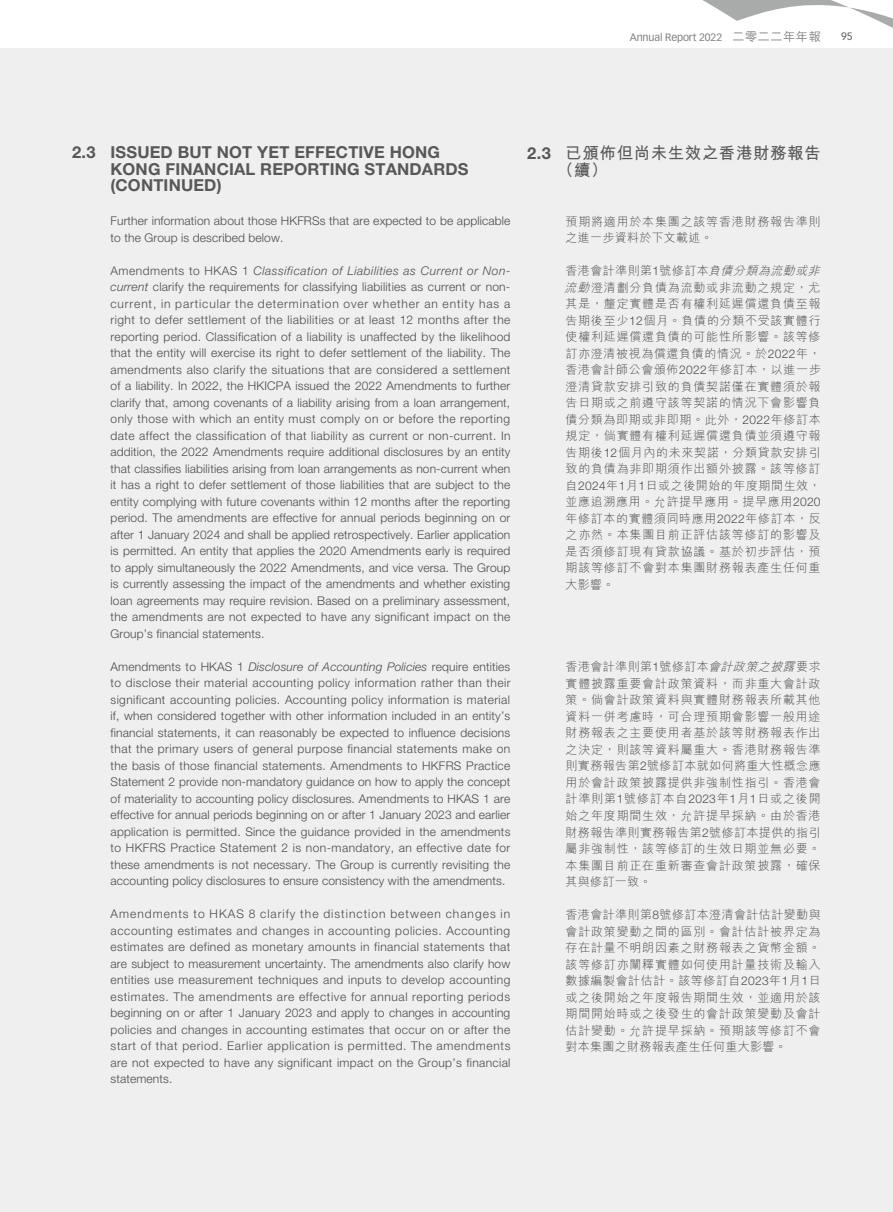
<style>
.page{position:relative;width:893px;height:1212px;background:#fff}
.page>*{position:absolute;margin:0;border:0;box-sizing:border-box;transform-origin:0 0}
.t1{font:700 16.5px/16.5px "Helvetica Neue LT Std";letter-spacing:.01em;color:#595857}
.t2{font:700 16.5px/16.5px "M Hei HK";letter-spacing:.035em;color:#595857}
.t3{font:300 12px/16.5px "Helvetica Neue LT Std";letter-spacing:.01em;color:#4d4a4a;text-align:justify}
.t4{font:300 12px/16.5px "M Hei HK";letter-spacing:.065em;color:#4d4a4a}
.t5{font:10.5px "Vectora LT Std";letter-spacing:-.01em;color:#7e7e7e}
.t6{font:10.5px "Vectora LT Std";color:#595857}
.s1{font-family:"Hiragino Sans GB W3";font-size:12px}
.s2{font-style:italic}
.s3{font-family:"Helvetica Neue LT Std"}
</style>
<div class="page">
<div style="left:0;top:49px;width:893px;height:1163px;background:#efeff0"></div>
<svg style="left:689px;top:0;width:204px;height:49px"></svg>
<p class="t5" style="left:630px;top:31px;width:192px">Annual Report 2022 <span class="s1">二零二二年年報</span></p>
<p class="t6" style="left:841px;top:30px;width:13px">95</p>
<h1 class="t1" style="left:111px;top:144px;width:360px;text-indent:-38px">2.3 ISSUED BUT NOT YET EFFECTIVE HONG<br>KONG FINANCIAL REPORTING STANDARDS (CONTINUED)</h1>
<p class="t3" style="left:111px;top:212px;width:401px">Further information about those HKFRSs that are expected to be applicable to the Group is described below.</p>
<p class="t3" style="left:111px;top:262px;width:401px">Amendments to HKAS 1 <span class="s2">Classification of Liabilities as Current or Non&shy;current</span> clarify the requirements for classifying liabilities as current or non&shy;current, in particular the determination over whether an entity has a right to defer settlement of the liabilities or at least 12 months after the reporting period. Classification of a liability is unaffected by the likelihood that the entity will exercise its right to defer settlement of the liability. The amendments also clarify the situations that are considered a settlement of a liability. In 2022, the HKICPA issued the 2022 Amendments to further clarify that, among covenants of a liability arising from a loan arrangement, only those with which an entity must comply on or before the reporting date affect the classification of that liability as current or non-current. In addition, the 2022 Amendments require additional disclosures by an entity that classifies liabilities arising from loan arrangements as non-current when it has a right to defer settlement of those liabilities that are subject to the entity complying with future covenants within 12 months after the reporting period. The amendments are effective for annual periods beginning on or after 1 January 2024 and shall be applied retrospectively. Earlier application is permitted. An entity that applies the 2020 Amendments early is required to apply simultaneously the 2022 Amendments, and vice versa. The Group is currently assessing the impact of the amendments and whether existing loan agreements may require revision. Based on a preliminary assessment, the amendments are not expected to have any significant impact on the Group’s financial statements.</p>
<p class="t3" style="left:111px;top:658px;width:401px">Amendments to HKAS 1 <span class="s2">Disclosure of Accounting Policies</span> require entities to disclose their material accounting policy information rather than their significant accounting policies. Accounting policy information is material if, when considered together with other information included in an entity’s financial statements, it can reasonably be expected to influence decisions that the primary users of general purpose financial statements make on the basis of those financial statements. Amendments to HKFRS Practice Statement 2 provide non-mandatory guidance on how to apply the concept of materiality to accounting policy disclosures. Amendments to HKAS 1 are effective for annual periods beginning on or after 1 January 2023 and earlier application is permitted. Since the guidance provided in the amendments to HKFRS Practice Statement 2 is non-mandatory, an effective date for these amendments is not necessary. The Group is currently revisiting the accounting policy disclosures to ensure consistency with the amendments.</p>
<p class="t3" style="left:111px;top:905px;width:401px">Amendments to HKAS 8 clarify the distinction between changes in accounting estimates and changes in accounting policies. Accounting estimates are defined as monetary amounts in financial statements that are subject to measurement uncertainty. The amendments also clarify how entities use measurement techniques and inputs to develop accounting estimates. The amendments are effective for annual reporting periods beginning on or after 1 January 2023 and apply to changes in accounting policies and changes in accounting estimates that occur on or after the start of that period. Earlier application is permitted. The amendments are not expected to have any significant impact on the Group’s financial statements.</p>
<h1 class="t2" style="left:557px;top:144px;width:265px;text-indent:-30px"><span class="s3">2.3</span> 已頒佈但尚未生效之香港財務報告（續）</h1>
<p class="t4" style="left:566px;top:213px;width:257px">預期將適用於本集團之該等香港財務報告準則之進一步資料於下文載述。</p>
<p class="t4" style="left:564px;top:262px;width:261px">香港會計準則第<span class="s3">1</span>號修訂本<span class="s2">負債分類為流動或非流動</span>澄清劃分負債為流動或非流動之規定，尤其是，釐定實體是否有權利延遲償還負債至報告期後至少<span class="s3">12</span>個月。負債的分類不受該實體行使權利延遲償還負債的可能性所影響。該等修訂亦澄清被視為償還負債的情況。於<span class="s3">2022</span>年，香港會計師公會頒佈<span class="s3">2022</span>年修訂本，以進一步澄清貸款安排引致的負債契諾僅在實體須於報告日期或之前遵守該等契諾的情況下會影響負債分類為即期或非即期。此外，<span class="s3">2022</span>年修訂本規定，倘實體有權利延遲償還負債並須遵守報告期後<span class="s3">12</span>個月內的未來契諾，分類貸款安排引致的負債為非即期須作出額外披露。該等修訂自<span class="s3">2024</span>年<span class="s3">1</span>月<span class="s3">1</span>日或之後開始的年度期間生效，並應追溯應用。允許提早應用。提早應用<span class="s3">2020</span>年修訂本的實體須同時應用<span class="s3">2022</span>年修訂本，反之亦然。本集團目前正評估該等修訂的影響及是否須修訂現有貸款協議。基於初步評估，預期該等修訂不會對本集團財務報表產生任何重大影響。</p>
<p class="t4" style="left:565px;top:658px;width:257px;text-align:justify">香港會計準則第<span class="s3">1</span>號修訂本<span class="s2">會計政策之披露</span>要求實體披露重要會計政策資料，而非重大會計政策。倘會計政策資料與實體財務報表所載其他資料一併考慮時，可合理預期會影響一般用途財務報表之主要使用者基於該等財務報表作出之決定，則該等資料屬重大。香港財務報告準則實務報告第<span class="s3">2</span>號修訂本就如何將重大性概念應用於會計政策披露提供非強制性指引。香港會計準則第<span class="s3">1</span>號修訂本自<span class="s3">2023</span>年<span class="s3">1</span>月<span class="s3">1</span>日或之後開始之年度期間生效，允許提早採納。由於香港財務報告準則實務報告第<span class="s3">2</span>號修訂本提供的指引屬非強制性，該等修訂的生效日期並無必要。本集團目前正在重新審查會計政策披露，確保其與修訂一致。</p>
<p class="t4" style="left:565px;top:906px;width:257px;text-align:justify">香港會計準則第<span class="s3">8</span>號修訂本澄清會計估計變動與會計政策變動之間的區別。會計估計被界定為存在計量不明朗因素之財務報表之貨幣金額。該等修訂亦闡釋實體如何使用計量技術及輸入數據編製會計估計。該等修訂自<span class="s3">2023</span>年<span class="s3">1</span>月<span class="s3">1</span>日或之後開始之年度報告期間生效，並適用於該期間開始時或之後發生的會計政策變動及會計估計變動。允許提早採納。預期該等修訂不會對本集團之財務報表產生任何重大影響。</p>
</div>
